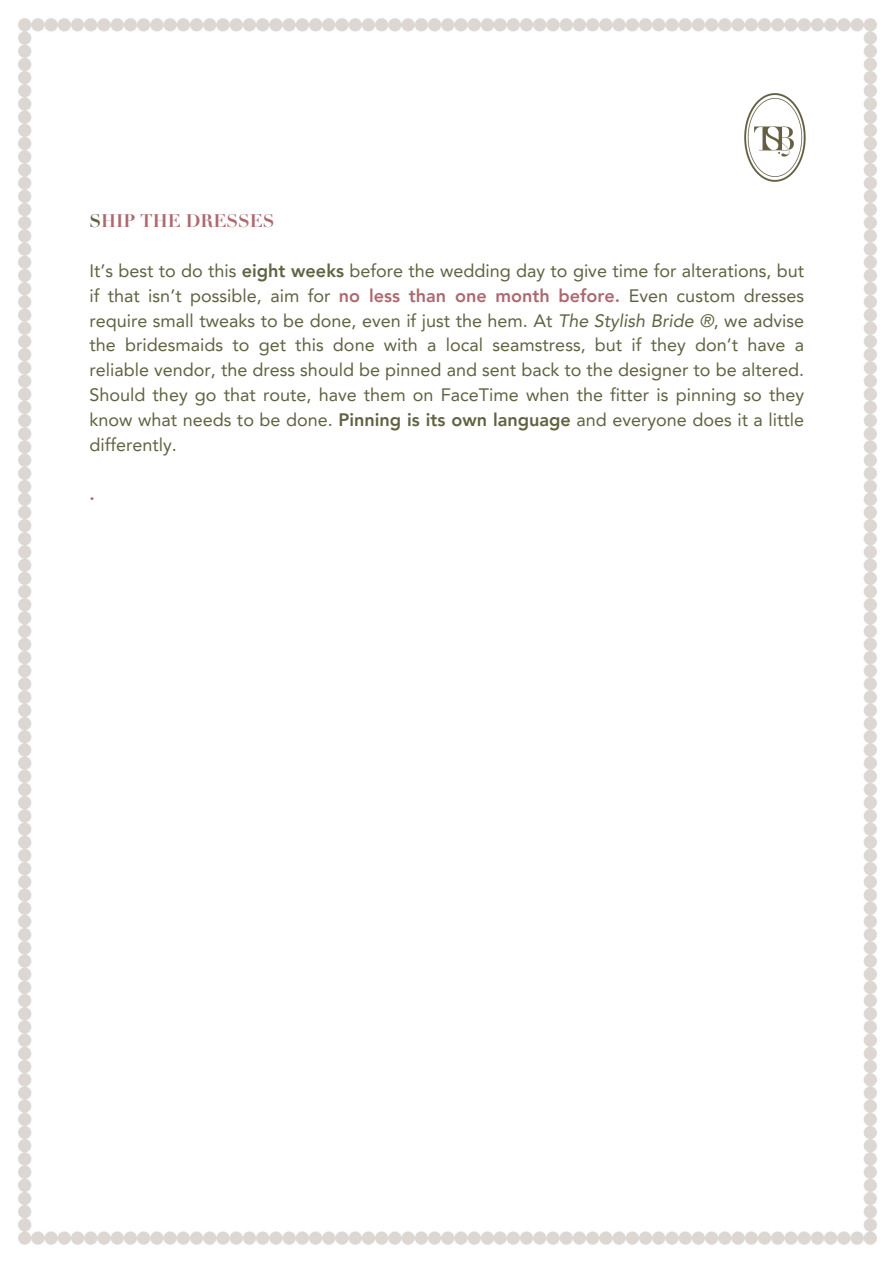
<style>
.page{position:relative;width:894px;height:1264px;background:#fff}
.page>*{position:absolute;margin:0;border:0;box-sizing:border-box;transform-origin:0 0}
.t1{font:18px/24.8px "Avenir LT Pro";color:#616242;text-align:justify}
.t2{font:700 18px "Didot LT Std";color:#ac6970}
.t3{font:800 18px "Avenir LT Pro";color:#ac6970}
.s1{color:#616242}
.s2{font-weight:800}
.s3{font-weight:800;color:#ac6970}
.s4{font-style:italic}
</style>
<div class="page">
<img style="left:18px;top:18px;width:859px;height:1227px">
<img style="left:719px;top:89px;width:111px;height:102px">
<h1 class="t2" style="left:89px;top:213px;width:186px"><span class="s1">S</span>HIP THE DRESSES</h1>
<p class="t1" style="left:89px;top:260px;width:716px">It’s best to do this <span class="s2">eight weeks</span> before the wedding day to give time for alterations, but if that isn’t possible, aim for <span class="s3">no less than one month before.</span> Even custom dresses require small tweaks to be done, even if just the hem. At <span class="s4">The Stylish Bride ®</span>, we advise the bridesmaids to get this done with a local seamstress, but if they don’t have a reliable vendor, the dress should be pinned and sent back to the designer to be altered.<br>Should they go that route, have them on FaceTime when the fitter is pinning so they know what needs to be done. <span class="s2">Pinning is its own language</span> and everyone does it a little differently.</p>
<h2 class="t3" style="left:89px;top:486px;width:7px">.</h2>
</div>
